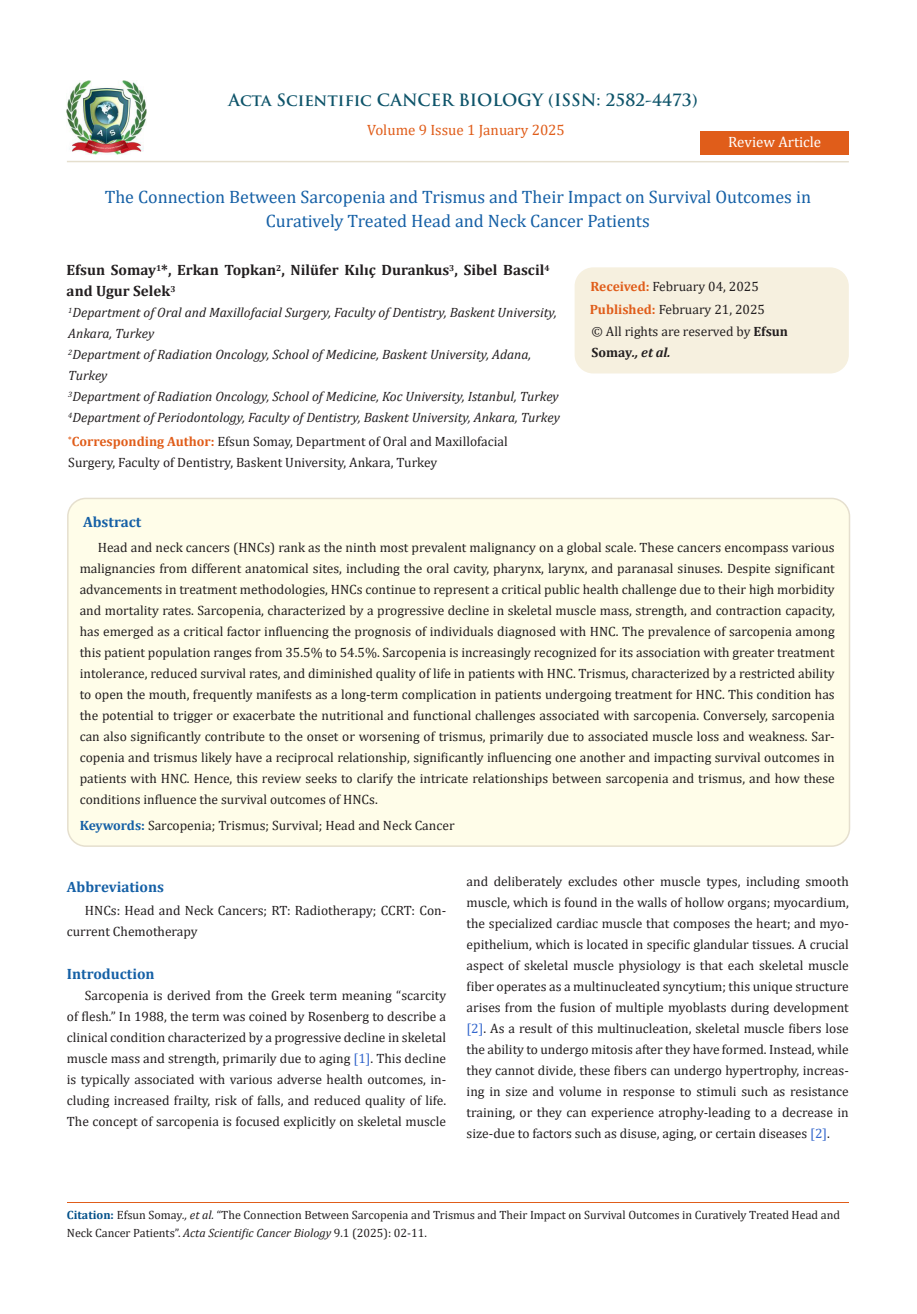
<style>
.page{position:relative;width:917px;height:1314px;background:#fff}
.page>*{position:absolute;margin:0;border:0;box-sizing:border-box;transform-origin:0 0}
.t1{font:18px/24px "Cambria";color:#1560a6;text-align:center}
.t2{font:700 16.5px "Trajan Pro";color:#0e546a}
.t3{font:700 15px/21px "Cambria";color:#231f20}
.t4{font:700 15px "Cambria";color:#1560a6}
.t5{font:15px "Cambria";color:#e05d1a}
.t6{font:15px "Cambria";color:#fff}
.No_Spacing{font:13.5px/21px "Cambria";color:#231f20}
._24-OS-Table-caption-single-line{font:13.5px/21px "Cambria";color:#231f20;text-align:justify}
.t7{font:italic 13.5px/21px "Cambria";color:#231f20}
._07-OS-Email-address-content{font:13.5px/21px "Cambria";color:#231f20}
.t8{font:12px/18px "Cambria";color:#231f20}
.s1{font-weight:700;color:#e05d1a}
.s2{font-weight:700}
.s3{font-weight:700;font-style:italic}
.s4{font-weight:700;color:#1560a6}
.s5{color:#36c}
.s6{font-weight:700;color:#035089}
.s7{font-style:italic}
</style>
<div class="page">
<img style="left:66px;top:81px;width:80px;height:74px">
<div style="left:700px;top:132px;width:148px;height:23px;background:#e05d1a"></div>
<div style="left:575px;top:268px;width:273px;height:105px;background:#f6f0df;border-radius:18px"></div>
<div style="left:574px;top:267px;width:274px;height:106px;border:2px solid #f6f0df;border-radius:18px"></div>
<div style="left:68px;top:498px;width:781px;height:348px;background:#fffde9;border-radius:18px"></div>
<div style="left:67px;top:498px;width:783px;height:349px;border:2px solid #e5dfce;border-radius:18px"></div>
<hr style="left:67px;top:1202px;width:781px;height:1px;background:#e05d1a">
<hr style="left:67px;top:161px;width:781px;height:1px;background:#e5dfce">
<p class="t2" style="left:228px;top:90px;width:471px">Acta Scientific CANCER BIOLOGY (ISSN: 2582-4473)</p>
<p class="t5" style="left:367px;top:121px;width:199px">Volume 9 Issue 1 January 2025</p>
<p class="t6" style="left:728px;top:133px;width:94px">Review Article</p>
<p class="t1" style="left:105px;top:185px;width:707px">The Connection Between Sarcopenia and Trismus and Their Impact on Survival Outcomes in<br>Curatively Treated Head and Neck Cancer Patients</p>
<p class="t3" style="left:67px;top:259px;width:484px">Efsun Somay<sup>1</sup>*, Erkan Topkan<sup>2</sup>, Nilüfer Kılıç Durankus<sup>3</sup>, Sibel Bascil<sup>4 </sup>and Ugur Selek<sup>3</sup></p>
<p class="t7" style="left:68px;top:301px;width:490px"><sup>1</sup>Department of Oral and Maxillofacial Surgery, Faculty of Dentistry, Baskent University,<br>Ankara, Turkey</p>
<p class="t7" style="left:68px;top:343px;width:464px"><sup>2</sup>Department of Radiation Oncology, School of Medicine, Baskent University, Adana,<br>Turkey</p>
<p class="t7" style="left:68px;top:385px;width:492px"><sup>3</sup>Department of Radiation Oncology, School of Medicine, Koc University, Istanbul, Turkey</p>
<p class="t7" style="left:68px;top:406px;width:493px"><sup>4</sup>Department of Periodontology, Faculty of Dentistry, Baskent University, Ankara, Turkey</p>
<p class="No_Spacing" style="left:68px;top:431px;width:441px"><sup>*</sup><span class="s1">Corresponding Author:</span> Efsun Somay, Department of Oral and Maxillofacial<br>Surgery, Faculty of Dentistry, Baskent University, Ankara, Turkey</p>
<p class="No_Spacing" style="left:590px;top:276px;width:170px"><span class="s1">Received:</span> February 04, 2025</p>
<p class="No_Spacing" style="left:589px;top:299px;width:177px"><span class="s1">Published:</span> February 21, 2025</p>
<p class="No_Spacing" style="left:591px;top:321px;width:198px">© All rights are reserved by <span class="s2">Efsun<br>Somay</span><span class="s3">., et al.</span></p>
<p class="t4" style="left:83px;top:512px;width:60px">Abstract</p>
<p class="No_Spacing" style="left:80px;top:537px;width:756px;text-align:justify;text-indent:18px">Head and neck cancers (HNCs) rank as the ninth most prevalent malignancy on a global scale. These cancers encompass various malignancies from different anatomical sites, including the oral cavity, pharynx, larynx, and paranasal sinuses. Despite significant advancements in treatment methodologies, HNCs continue to represent a critical public health challenge due to their high morbidity and mortality rates. Sarcopenia, characterized by a progressive decline in skeletal muscle mass, strength, and contraction capacity, has emerged as a critical factor influencing the prognosis of individuals diagnosed with HNC. The prevalence of sarcopenia among this patient population ranges from 35.5% to 54.5%. Sarcopenia is increasingly recognized for its association with greater treatment intolerance, reduced survival rates, and diminished quality of life in patients with HNC. Trismus, characterized by a restricted ability to open the mouth, frequently manifests as a long-term complication in patients undergoing treatment for HNC. This condition has the potential to trigger or exacerbate the nutritional and functional challenges associated with sarcopenia. Conversely, sarcopenia can also significantly contribute to the onset or worsening of trismus, primarily due to associated muscle loss and weakness. Sar&shy;copenia and trismus likely have a reciprocal relationship, significantly influencing one another and impacting survival outcomes in patients with HNC. Hence, this review seeks to clarify the intricate relationships between sarcopenia and trismus, and how these conditions influence the survival outcomes of HNCs.</p>
<p class="No_Spacing" style="left:80px;top:815px;width:376px"><span class="s4">Keywords:</span> Sarcopenia; Trismus; Survival; Head and Neck Cancer</p>
<p class="t4" style="left:67px;top:876px;width:99px">Abbreviations</p>
<p class="_07-OS-Email-address-content" style="left:67px;top:900px;width:381px;text-indent:18px">HNCs: Head and Neck Cancers; RT: Radiotherapy; CCRT: Con&shy;current Chemotherapy</p>
<p class="t4" style="left:67px;top:963px;width:89px">Introduction</p>
<p class="_24-OS-Table-caption-single-line" style="left:67px;top:985px;width:381px;text-indent:18px">Sarcopenia is derived from the Greek term meaning “scarcity of flesh.” In 1988, the term was coined by Rosenberg to describe a clinical condition characterized by a progressive decline in skeletal muscle mass and strength, primarily due to aging <span class="s5">[1]</span>. This decline is typically associated with various adverse health outcomes, in&shy;cluding increased frailty, risk of falls, and reduced quality of life.<br>The concept of sarcopenia is focused explicitly on skeletal muscle</p>
<p class="_24-OS-Table-caption-single-line" style="left:466px;top:871px;width:384px">and deliberately excludes other muscle types, including smooth muscle, which is found in the walls of hollow organs; myocardium, the specialized cardiac muscle that composes the heart; and myo&shy;epithelium, which is located in specific glandular tissues. A crucial aspect of skeletal muscle physiology is that each skeletal muscle fiber operates as a multinucleated syncytium; this unique structure arises from the fusion of multiple myoblasts during development <span class="s5">[2]</span>. As a result of this multinucleation, skeletal muscle fibers lose the ability to undergo mitosis after they have formed. Instead, while they cannot divide, these fibers can undergo hypertrophy, increas&shy;ing in size and volume in response to stimuli such as resistance training, or they can experience atrophy-leading to a decrease in size-due to factors such as disuse, aging, or certain diseases <span class="s5">[2]</span>.</p>
<p class="t8" style="left:67px;top:1206px;width:774px"><span class="s6">Citation:</span> Efsun Somay<span class="s7">., et al.</span> “The Connection Between Sarcopenia and Trismus and Their Impact on Survival Outcomes in Curatively Treated Head and<br>Neck Cancer Patients”. <span class="s7">Acta Scientific Cancer Biology</span> 9.1 (2025): 02-11.</p>
</div>
